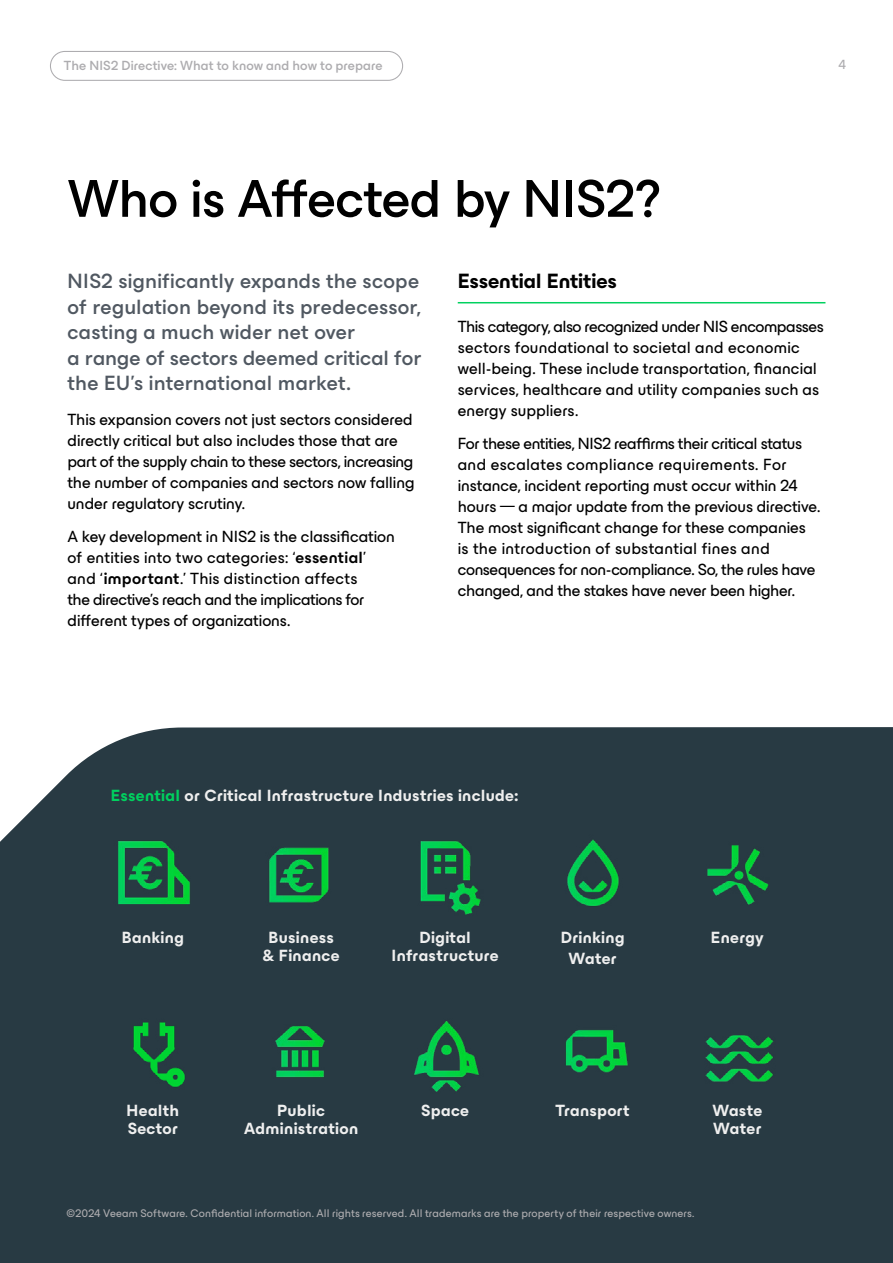
<style>
.page{position:relative;width:893px;height:1263px;background:#fff}
.page>*{position:absolute;margin:0;border:0;box-sizing:border-box;transform-origin:0 0}
.t1{font:500 54px "ES Build Neutral";letter-spacing:-.01em;color:#000}
.t2{font:500 21px/25.5px "ES Build Neutral";letter-spacing:.01em;color:#505861}
.t3{font:700 21px "ES Build";letter-spacing:-.005em;color:#000}
.t4{font:16.5px/21px "ES Build";color:#000}
.t5{font:700 16.5px/18px "ES Build";letter-spacing:.02em;color:#efefef;text-align:center}
.t6{font:500 13.5px "ES Build";letter-spacing:.005em;color:#adacaf}
.t7{font:13.5px "ES Build";color:#adacaf}
.t8{font:11.25px "ES Build";letter-spacing:.01em;color:#adacaf}
.s1{font-weight:600}
.s2{color:#00d15f}
</style>
<div class="page">
<div style="left:0;top:727px;width:893px;height:536px;background:#283a43"></div>
<hr style="left:458px;top:302px;width:367px;height:1px;background:#00d15f">
<div style="left:50px;top:51px;width:353px;height:30px;border:1px solid #adacaf;border-radius:14px"></div>
<img style="left:114px;top:834px;width:81px;height:82px">
<img style="left:114px;top:1012px;width:81px;height:81px">
<img style="left:260px;top:834px;width:81px;height:82px">
<img style="left:260px;top:1012px;width:81px;height:81px">
<img style="left:406px;top:834px;width:81px;height:82px">
<img style="left:406px;top:1012px;width:81px;height:81px">
<img style="left:552px;top:834px;width:81px;height:82px">
<img style="left:552px;top:1012px;width:81px;height:81px">
<img style="left:698px;top:834px;width:81px;height:82px">
<img style="left:698px;top:1012px;width:81px;height:81px">
<p class="t6" style="left:64px;top:55px;width:320px">The NIS2 Directive: What to know and how to prepare</p>
<p class="t7" style="left:838px;top:54px;width:9px">4</p>
<h1 class="t1" style="left:68px;top:156px;width:594px">Who is Affected by NIS2?</h1>
<p class="t2" style="left:68px;top:266px;width:355px">NIS2 significantly expands the scope of regulation beyond its predecessor, casting a much wider net over<br>a range of sectors deemed critical for the EU's international market.</p>
<p class="t4" style="left:68px;top:407px;width:348px">This expansion covers not just sectors considered directly critical but also includes those that are part of the supply chain to these sectors, increasing the number of companies and sectors now falling under regulatory scrutiny.</p>
<p class="t4" style="left:68px;top:524px;width:329px">A key development in NIS2 is the classification of entities into two categories: ‘<span class="s1">essential</span>’ and ‘<span class="s1">important</span>.’ This distinction affects<br>the directive's reach and the implications for different types of organizations.</p>
<p class="t3" style="left:458px;top:264px;width:161px">Essential Entities</p>
<p class="t4" style="left:458px;top:314px;width:367px">This category, also recognized under NIS encompasses sectors foundational to societal and economic well-being. These include transportation, financial services, healthcare and utility companies such as energy suppliers.</p>
<p class="t4" style="left:458px;top:431px;width:364px">For these entities, NIS2 reaffirms their critical status and escalates compliance requirements. For instance, incident reporting must occur within 24 hours — a major update from the previous directive.<br>The most significant change for these companies is the introduction of substantial fines and consequences for non-compliance. So, the rules have changed, and the stakes have never been higher.</p>
<p class="t5" style="left:111px;top:784px;width:409px"><span class="s2">Essential</span> or Critical Infrastructure Industries include:</p>
<p class="t5" style="left:122px;top:927px;width:64px">Banking</p>
<p class="t5" style="left:263px;top:927px;width:78px">Business &amp; Finance</p>
<p class="t5" style="left:392px;top:927px;width:109px">Digital<br>Infrastructure</p>
<p class="t5" style="left:561px;top:925px;width:65px;line-height:21px">Drinking<br>Water</p>
<p class="t5" style="left:711px;top:927px;width:54px">Energy</p>
<p class="t5" style="left:127px;top:1100px;width:54px;text-align:left">Health<br>Sector</p>
<p class="t5" style="left:244px;top:1100px;width:116px">Public<br>Administration</p>
<p class="t5" style="left:421px;top:1100px;width:49px">Space</p>
<p class="t5" style="left:555px;top:1100px;width:76px">Transport</p>
<p class="t5" style="left:712px;top:1100px;width:51px;text-align:left">Waste<br>Water</p>
<p class="t8" style="left:66px;top:1205px;width:629px">©2024 Veeam Software. Confidential information. All rights reserved. All trademarks are the property of their respective owners.</p>
</div>
